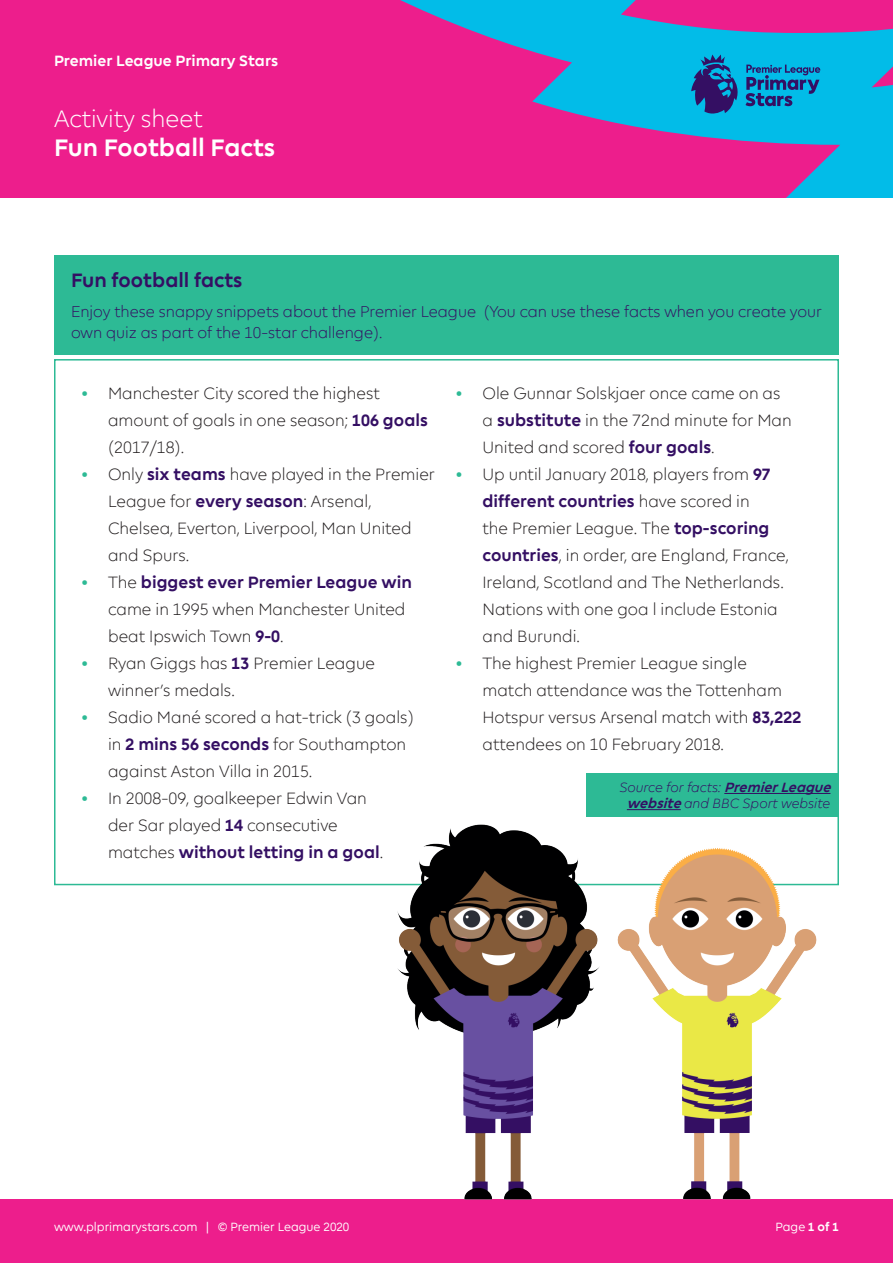
<style>
.page{position:relative;width:893px;height:1263px;background:#fff}
.page>*{position:absolute;margin:0;border:0;box-sizing:border-box;transform-origin:0 0}
.Resource_Title_White{font:700 24px "Premier League";color:#fff}
.Resource_Identifier{font:300 24px "Premier League";color:#fff}
.CTA{font:700 19.5px "Premier League";color:#340f63}
.t1{font:300 16.5px/27px "Premier League";color:#231f20}
.Body{font:300 15.75px/21px "Premier League";color:#340f63}
.Resource_Pack_Title{font:700 15px "Premier League";color:#fff}
.Body-2{font:italic 300 13.5px/16.2px "Premier League";color:#340f63;text-align:center}
.t2{font:12px "Premier League";color:#fff}
.s1{font-weight:700;color:#2dba95}
.s2{font-weight:700;color:#340f63}
.s3{font-weight:700}
</style>
<div class="page">
<div style="left:0;top:1199px;width:893px;height:64px;background:#ed1e8c"></div>
<div style="left:0;top:0;width:893px;height:198px;background:#ed1e8c"></div>
<svg style="left:400px;top:0;width:493px;height:198px"></svg>
<svg style="left:691px;top:55px;width:129px;height:60px;background:#1282bb"></svg>
<div style="left:54px;top:255px;width:785px;height:100px;background:#2dba95"></div>
<div style="left:587px;top:773px;width:252px;height:44px;background:#2dba95"></div>
<hr style="left:724px;top:793px;width:106px;height:1px;background:#340f63">
<hr style="left:627px;top:809px;width:54px;height:1px;background:#340f63">
<img style="left:393px;top:815px;width:212px;height:385px">
<img style="left:609px;top:848px;width:216px;height:352px">
<p class="Resource_Pack_Title" style="left:54px;top:52px;width:226px">Premier League Primary Stars</p>
<p class="Resource_Identifier" style="left:54px;top:105px;width:150px">Activity sheet</p>
<p class="Resource_Title_White" style="left:54px;top:134px;width:223px">Fun Football Facts</p>
<p class="CTA" style="left:71px;top:270px;width:173px">Fun football facts</p>
<p class="Body" style="left:71px;top:301px;width:752px">Enjoy these snappy snippets about the Premier League (You can use these facts when you create your own quiz as part of the 10-star challenge).</p>
<p class="t1" style="left:108px;top:380px;width:321px;text-indent:-27px"><span class="s1">•</span> Manchester City scored the highest amount of goals in one season; <span class="s2">106 goals </span>(2017/18).</p>
<p class="t1" style="left:108px;top:461px;width:328px;text-indent:-27px"><span class="s1">•</span> Only <span class="s2">six teams</span> have played in the Premier<br>League for <span class="s2">every season</span>: Arsenal,<br>Chelsea, Everton, Liverpool, Man United and Spurs.</p>
<p class="t1" style="left:108px;top:569px;width:306px;text-indent:-27px"><span class="s1">•</span> The <span class="s2">biggest ever Premier League win </span>came in 1995 when Manchester United beat Ipswich Town <span class="s2">9-0</span>.</p>
<p class="t1" style="left:108px;top:650px;width:269px;text-indent:-27px"><span class="s1">•</span> Ryan Giggs has <span class="s2">13</span> Premier League winner’s medals.</p>
<p class="t1" style="left:108px;top:704px;width:307px;text-indent:-27px"><span class="s1">•</span> Sadio Mané scored a hat-trick (3 goals) in <span class="s2">2 mins 56 seconds</span> for Southampton against Aston Villa in 2015.</p>
<p class="t1" style="left:108px;top:785px;width:277px;text-indent:-27px"><span class="s1">•</span> In 2008-09, goalkeeper Edwin Van der Sar played <span class="s2">14</span> consecutive matches <span class="s2">without letting in a goal</span>.</p>
<p class="t1" style="left:482px;top:380px;width:311px;text-indent:-27px"><span class="s1">•</span> Ole Gunnar Solskjaer once came on as a <span class="s2">substitute</span> in the 72nd minute for Man<br>United and scored <span class="s2">four goals</span>.</p>
<p class="t1" style="left:482px;top:461px;width:308px;text-indent:-27px"><span class="s1">•</span> Up until January 2018, players from <span class="s2">97 different countries</span> have scored in<br>the Premier League. The <span class="s2">top-scoring countries</span>, in order, are England, France, Ireland, Scotland and The Netherlands.<br>Nations with one goa l include Estonia and Burundi.</p>
<p class="t1" style="left:482px;top:650px;width:320px;text-indent:-27px"><span class="s1">•</span> The highest Premier League single<br>match attendance was the Tottenham Hotspur versus Arsenal match with <span class="s2">83,222 </span>attendees on 10 February 2018.</p>
<p class="Body-2" style="left:619px;top:780px;width:217px">Source for facts: <span class="s3">PremierLeague website</span> and BBC Sport website</p>
<p class="t2" style="left:54px;top:1220px;width:297px">www.plprimarystars.com | © Premier League 2020</p>
<p class="t2" style="left:775px;top:1220px;width:65px">Page <span class="s3">1 of 1</span></p>
</div>
